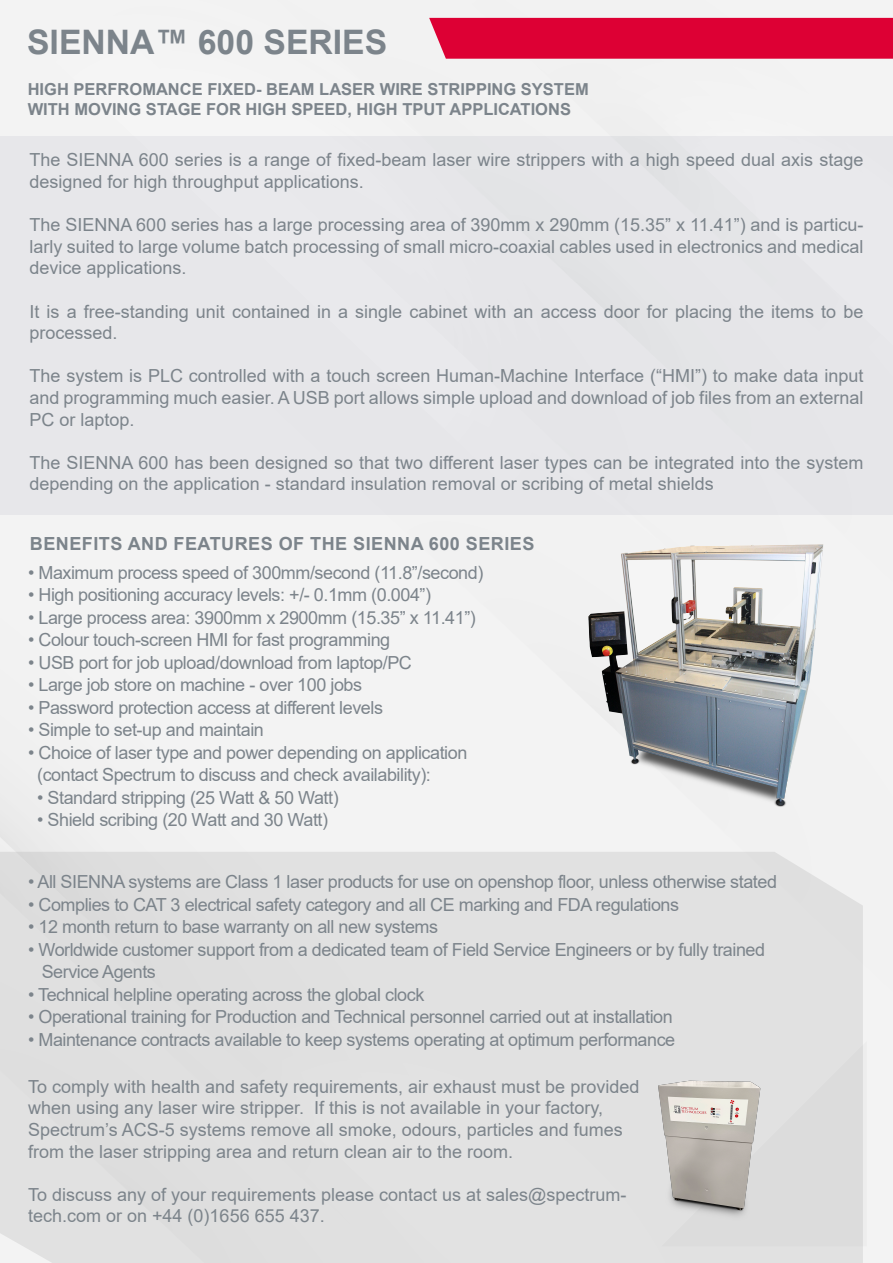
<style>
.page{position:relative;width:893px;height:1263px;background:#fff}
.page>*{position:absolute;margin:0;border:0;box-sizing:border-box;transform-origin:0 0}
.t1{font:700 33.75px "Arial";color:#7c848b}
.t2{font:18px/21.6px "Arial";letter-spacing:-.025em;color:#7c848b}
.t3{font:18px/21.6px "Arial";color:#7c848b}
.t4{font:700 18px "Arial";letter-spacing:.025em;color:#7c848b}
.t5{font:700 16.5px/19.8px "Arial";color:#7c848b}
</style>
<div class="page">
<div style="left:0;top:550px;width:173px;height:81px;background:#f3f3f3"></div>
<div style="left:0;top:631px;width:532px;height:221px;background:#f2f2f2"></div>
<div style="left:173px;top:550px;width:359px;height:133px;background:#f3f3f3"></div>
<div style="left:165px;top:717px;width:728px;height:546px;background:#f3f3f3"></div>
<div style="left:0;top:0;width:865px;height:550px;background:#f3f3f3"></div>
<div style="left:0;top:136px;width:893px;height:378px;background:#e7e7ea"></div>
<div style="left:0;top:852px;width:863px;height:411px;background:#e1e1e1"></div>
<div style="left:429px;top:18px;width:464px;height:41px;background:#dd0034"></div>
<img style="left:532px;top:514px;width:361px;height:318px">
<img style="left:655px;top:1031px;width:110px;height:195px">
<h1 class="t1" style="left:27px;top:18px;width:362px">SIENNA™ 600 SERIES</h1>
<p class="t5" style="left:28px;top:80px;width:563px">HIGH PERFROMANCE FIXED- BEAM LASER WIRE STRIPPING SYSTEM<br>WITH MOVING STAGE FOR HIGH SPEED, HIGH TPUT APPLICATIONS</p>
<p class="t3" style="left:30px;top:149px;width:835px">The SIENNA 600 series is a range of fixed-beam laser wire strippers with a high speed dual axis stage designed for high throughput applications.</p>
<p class="t2" style="left:30px;top:214px;width:835px;text-align:justify">The SIENNA 600 series has a large processing area of 390mm x 290mm (15.35” x 11.41”) and is particu&shy;larly suited to large volume batch processing of small micro-coaxial cables used in electronics and medical device applications.</p>
<p class="t3" style="left:30px;top:300px;width:835px">It is a free-standing unit contained in a single cabinet with an access door for placing the items to be processed.</p>
<p class="t2" style="left:30px;top:365px;width:835px;text-align:justify">The system is PLC controlled with a touch screen Human-Machine Interface (“HMI”) to make data input and programming much easier. A USB port allows simple upload and download of job files from an external PC or laptop.</p>
<p class="t3" style="left:30px;top:451px;width:835px">The SIENNA 600 has been designed so that two different laser types can be integrated into the system depending on the application - standard insulation removal or scribing of metal shields</p>
<p class="t4" style="left:30px;top:531px;width:506px">BENEFITS AND FEATURES OF THE SIENNA 600 SERIES</p>
<p class="t2" style="left:28px;top:562px;width:457px">• Maximum process speed of 300mm/second (11.8”/second)</p>
<p class="t2" style="left:28px;top:584px;width:405px">• High positioning accuracy levels: +/- 0.1mm (0.004”)</p>
<p class="t2" style="left:28px;top:607px;width:449px">• Large process area: 3900mm x 2900mm (15.35” x 11.41”)</p>
<p class="t2" style="left:28px;top:629px;width:364px">• Colour touch-screen HMI for fast programming</p>
<p class="t2" style="left:28px;top:652px;width:385px">• USB port for job upload/download from laptop/PC</p>
<p class="t2" style="left:28px;top:674px;width:336px">• Large job store on machine - over 100 jobs</p>
<p class="t2" style="left:28px;top:697px;width:356px">• Password protection access at different levels</p>
<p class="t2" style="left:28px;top:719px;width:237px">• Simple to set-up and maintain</p>
<p class="t2" style="left:37px;top:741px;width:432px;line-height:22.5px;text-indent:-9px">• Choice of laser type and power depending on application (contact Spectrum to discuss and check availability):</p>
<p class="t2" style="left:37px;top:787px;width:303px">• Standard stripping (25 Watt &amp; 50 Watt)</p>
<p class="t2" style="left:37px;top:809px;width:292px">• Shield scribing (20 Watt and 30 Watt)</p>
<p class="t2" style="left:28px;top:871px;width:750px">• All SIENNA systems are Class 1 laser products for use on openshop floor, unless otherwise stated</p>
<p class="t2" style="left:28px;top:893px;width:653px">• Complies to CAT 3 electrical safety category and all CE marking and FDA regulations</p>
<p class="t2" style="left:28px;top:916px;width:412px">• 12 month return to base warranty on all new systems</p>
<p class="t2" style="left:42px;top:938px;width:725px;line-height:22.5px;text-indent:-14px">• Worldwide customer support from a dedicated team of Field Service Engineers or by fully trained<br>Service Agents</p>
<p class="t2" style="left:28px;top:983px;width:398px">• Technical helpline operating across the global clock</p>
<p class="t2" style="left:28px;top:1006px;width:646px">• Operational training for Production and Technical personnel carried out at installation</p>
<p class="t2" style="left:28px;top:1028px;width:649px">• Maintenance contracts available to keep systems operating at optimum performance</p>
<p class="t3" style="left:28px;top:1075px;width:613px">To comply with health and safety requirements, air exhaust must be provided when using any laser wire stripper. If this is not available in your factory, Spectrum’s ACS-5 systems remove all smoke, odours, particles and fumes from the laser stripping area and return clean air to the room.</p>
<p class="t3" style="left:28px;top:1183px;width:600px">To discuss any of your requirements please contact us at sales@spectrum&shy;tech.com or on +44 (0)1656 655 437.</p>
</div>
